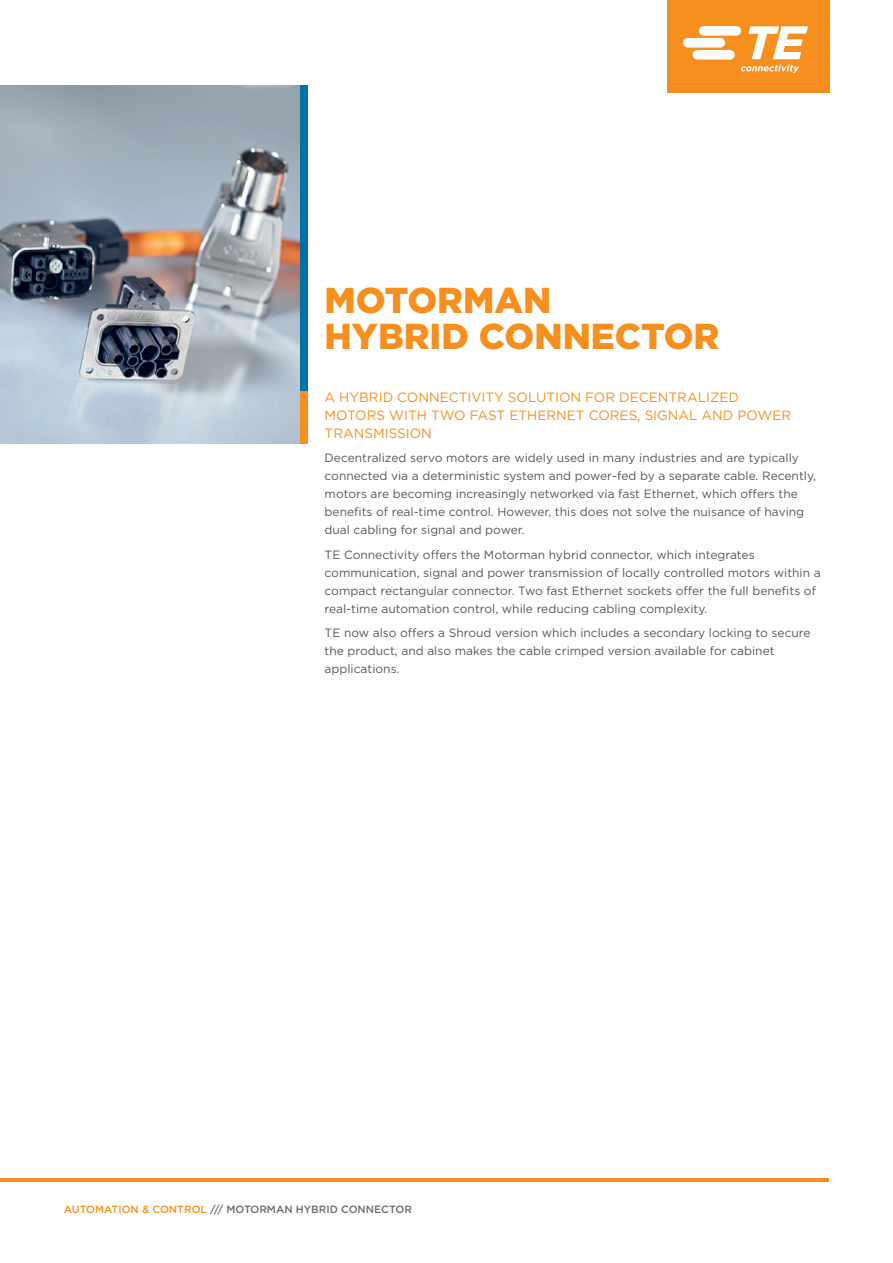
<style>
.page{position:relative;width:893px;height:1263px;background:#fff}
.page>*{position:absolute;margin:0;border:0;box-sizing:border-box;transform-origin:0 0}
.t1{font:900 36px/36px "Gotham";color:#f68f1e}
.t2{font:13.5px/18px "Gotham";color:#f68f1e}
.t3{font:12px/18px "Gotham";color:#57585a}
.t4{font:500 10.5px "Gotham";color:#696b73}
.s1{color:#f68f1e}
</style>
<div class="page">
<img style="left:0;top:85px;width:300px;height:359px">
<hr style="left:0;top:1178px;width:829px;height:4px;background:#f68f1e">
<div style="left:667px;top:0;width:162px;height:93px;background:#f68f1e"></div>
<svg style="left:683px;top:26px;width:125px;height:47px"></svg>
<div style="left:300px;top:85px;width:8px;height:307px;background:#0071a7"></div>
<div style="left:300px;top:391px;width:8px;height:53px;background:#f68f1e"></div>
<h1 class="t1" style="left:325px;top:282px;width:396px">MOTORMAN<br>HYBRID CONNECTOR</h1>
<p class="t2" style="left:325px;top:388px;width:468px">A HYBRID CONNECTIVITY SOLUTION FOR DECENTRALIZED<br>MOTORS WITH TWO FAST ETHERNET CORES, SIGNAL AND POWER<br>TRANSMISSION</p>
<p class="t3" style="left:325px;top:449px;width:493px">Decentralized servo motors are widely used in many industries and are typically connected via a deterministic system and power-fed by a separate cable. Recently, motors are becoming increasingly networked via fast Ethernet, which offers the benefits of real-time control. However, this does not solve the nuisance of having dual cabling for signal and power.</p>
<p class="t3" style="left:325px;top:545px;width:498px">TE Connectivity offers the Motorman hybrid connector, which integrates communication, signal and power transmission of locally controlled motors within a compact rectangular connector. Two fast Ethernet sockets offer the full benefits of real-time automation control, while reducing cabling complexity.</p>
<p class="t3" style="left:325px;top:623px;width:488px">TE now also offers a Shroud version which includes a secondary locking to secure the product, and also makes the cable crimped version available for cabinet applications.</p>
<p class="t4" style="left:64px;top:1202px;width:350px"><span class="s1">AUTOMATION &amp; CONTROL</span> /// MOTORMAN HYBRID CONNECTOR</p>
</div>
